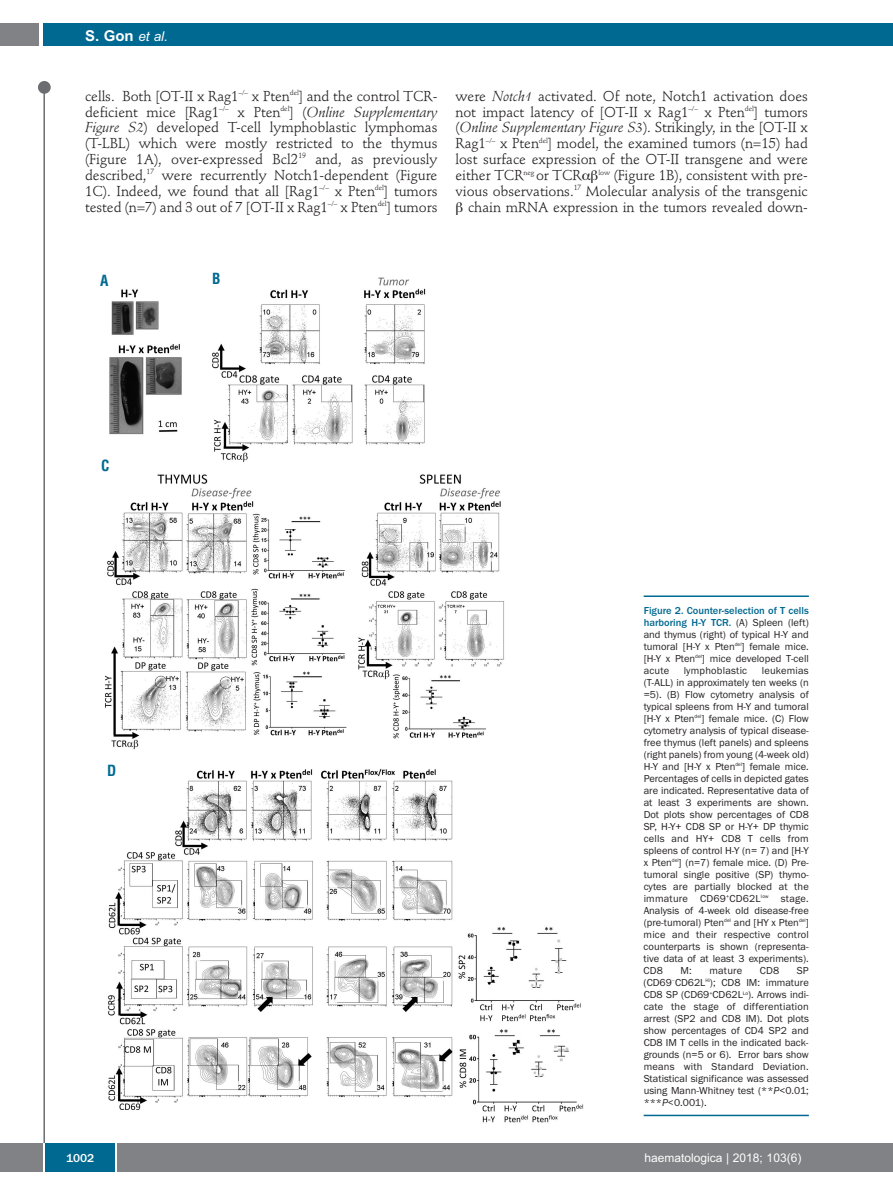
<style>
.page{position:relative;width:893px;height:1191px;background:#fff}
.page>*{position:absolute;margin:0;border:0;box-sizing:border-box;transform-origin:0 0}
.t1{font:700 15px "Arial";color:#fff}
.t2{font:700 condensed 15px "Helvetica";color:#006991}
.t3{font:14.25px/15.9px "Stempel Schneidler";letter-spacing:-.005em;color:#231f20;text-align:justify}
.t4{font:12px "Arial";color:#fff}
.t5{font:500 12px "Franklin Gothic";color:#fff}
.t6{font:10.5px/12px "Franklin Gothic";color:#231f20;text-align:justify}
.t7{font:10.5px "Franklin Gothic";letter-spacing:.02em;color:#231f20}
.s1{font-weight:400;font-style:italic;font-size:13.5px}
.s2{font-style:italic}
.s3{font-weight:500;color:#006991}
</style>
<div class="page">
<div style="left:38px;top:81px;width:13px;height:13px;background:#6c6d70;border-radius:50%"></div>
<hr style="left:43px;top:84px;width:2px;height:1061px;background:#6c6d70">
<div style="left:43px;top:23px;width:850px;height:22px;background:#006991"></div>
<div style="left:0;top:23px;width:39px;height:22px;background:#808285"></div>
<div style="left:0;top:1143px;width:893px;height:28px;background:#808285"></div>
<div style="left:45px;top:1143px;width:71px;height:28px;background:#006991"></div>
<hr style="left:43px;top:1143px;width:2px;height:28px;background:#fff">
<svg style="left:116px;top:1143px;width:1px;height:28px"></svg>
<img style="left:105px;top:277px;width:479px;height:846px">
<hr style="left:644px;top:595px;width:165px;height:2px;background:#006991">
<hr style="left:644px;top:1114px;width:165px;height:2px;background:#006991">
<h1 class="t1" style="left:85px;top:27px;width:84px">S. Gon <span class="s1">et al.</span></h1>
<p class="t3" style="left:85px;top:89px;width:354px">cells. Both [OT-II x Rag1<sup>–/–</sup> x Pten<sup>del</sup>] and the control TCR&shy;deficient mice [Rag1<sup>–/–</sup> x Pten<sup>del</sup>] (<span class="s2">Online Supplementary Figure S2</span>) developed T-cell lymphoblastic lymphomas (T-LBL) which were mostly restricted to the thymus (Figure 1A), over-expressed Bcl2<sup>19</sup> and, as previously described,<sup>17</sup> were recurrently Notch1-dependent (Figure 1C). Indeed, we found that all [Rag1<sup>–/–</sup> x Pten<sup>del</sup>] tumors tested (n=7) and 3 out of 7 [OT-II x Rag1<sup>–/–</sup> x Pten<sup>del</sup>] tumors</p>
<p class="t3" style="left:455px;top:89px;width:354px;text-align:right">were <span class="s2">Notch1</span> activated. Of note, Notch1 activation does not impact latency of [OT-II x Rag1<sup>–/–</sup> x Pten<sup>del</sup>] tumors (<span class="s2">Online Supplementary Figure S3</span>). Strikingly, in the [OT-II x Rag1<sup>–/–</sup> x Pten<sup>del</sup>] model, the examined tumors (n=15) had lost surface expression of the OT-II transgene and were either TCR<sup>neg</sup> or TCR <sup>low</sup> (Figure 1B), consistent with pre&shy;vious observations.<sup>17</sup> Molecular analysis of the transgenic chain mRNA expression in the tumors revealed down-</p>
<h1 class="t2" style="left:100px;top:272px;width:10px">A</h1>
<h1 class="t2" style="left:212px;top:270px;width:10px">B</h1>
<h1 class="t2" style="left:101px;top:457px;width:10px">C</h1>
<h1 class="t2" style="left:107px;top:761px;width:11px">D</h1>
<p class="t6" style="left:644px;top:604px;width:167px"><span class="s3">Figure 2. Counter-selection of T cells harboring H-Y TCR.</span> (A) Spleen (left) and thymus (right) of typical H-Y and tumoral [H-Y x Pten<sup>del</sup>] female mice. [H-Y x Pten<sup>del</sup>] mice developed T-cell acute</p>
<p class="t6" style="left:644px;top:664px;width:167px;text-indent:118px">leukemias (T-ALL) in approximately ten weeks (n =5). (B) Flow cytometry analysis of typical spleens from H-Y and tumoral [H-Y x Pten<sup>del</sup>] female mice. (C) Flow cytometry analysis of typical disease&shy;free thymus (left panels) and spleens (right panels) from young (4-week old)<br>H-Y and [H-Y x Pten<sup>del</sup>] female mice.<br>Percentages of cells in depicted gates are indicated. Representative data of at least 3 experiments are shown.<br>Dot plots show percentages of CD8<br>SP, H-Y+ CD8 SP or H-Y+ DP thymic cells and HY+ CD8 T cells from spleens of control H-Y (n= 7) and [H-Y x Pten<sup>del</sup>] (n=7) female mice. (D) Pre&shy;tumoral single positive (SP) thymo&shy;cytes are partially blocked at the immature CD69<sup>+</sup>CD62L<sup>low</sup> stage.<br>Analysis of 4-week old disease-free (pre-tumoral) Pten<sup>del</sup> and [HY x Pten<sup>del</sup>] mice and their respective control counterparts is shown (representa&shy;tive data of at least 3 experiments).<br>CD8</p>
<p class="t7" style="left:684px;top:664px;width:65px">lymphoblastic</p>
<p class="t6" style="left:644px;top:964px;width:167px;text-indent:153px">SP (CD69<sup>–</sup>CD62L<sup>Hi</sup>); CD8 IM: immature CD8 SP (CD69<sup>+</sup>CD62L<sup>Lo</sup>). Arrows indi&shy;cate the stage of differentiation arrest (SP2 and CD8 IM). Dot plots show percentages of CD4 SP2 and CD8 IM T cells in the indicated back&shy;grounds (n=5 or 6). Error bars show means with Standard Deviation.<br>Statistical significance was assessed using Mann-Whitney test (**<span class="s2">P</span>&lt;0.01; ***<span class="s2">P</span>&lt;0.001).</p>
<p class="t6" style="left:681px;top:964px;width:13px">M:</p>
<p class="t6" style="left:709px;top:964px;width:35px">mature</p>
<p class="t6" style="left:760px;top:964px;width:21px">CD8</p>
<p class="t5" style="left:66px;top:1150px;width:30px">1002</p>
<p class="t4" style="left:644px;top:1150px;width:158px">haematologica | 2018; 103(6)</p>
</div>
